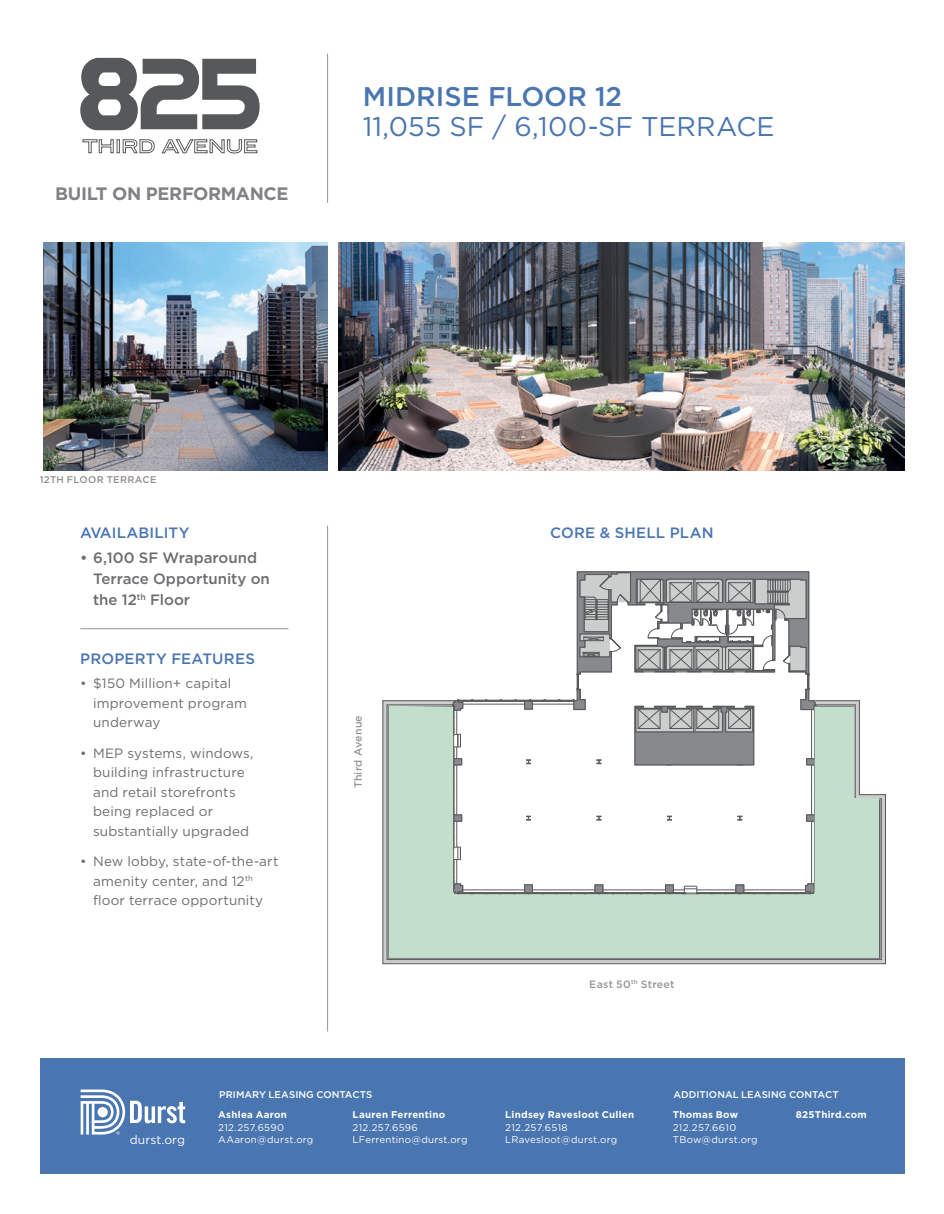
<style>
.page{position:relative;width:944px;height:1214px;background:#fff}
.page>*{position:absolute;margin:0;border:0;box-sizing:border-box;transform-origin:0 0}
.Body{font:27px "Gotham";color:#4975b1}
.Body-2{font:500 27px "Gotham";color:#4975b1}
.t1{font:700 18px "Gotham";letter-spacing:-.02em;color:#808285}
.t2{font:500 15px/21px "Gotham";color:#6c6d70}
.Body-3{font:500 15px "Gotham";letter-spacing:.015em;color:#4975b1}
.t3{font:13.5px/19.5px "Gotham";letter-spacing:.01em;color:#6c6d70}
.t4{font:12px "Gotham";letter-spacing:.005em;color:#fff}
.Numbered_Body{font:500 10.65px "Gotham";letter-spacing:.02em;color:#95979a}
.t5{font:9.75px/12.8px "Gotham";letter-spacing:.025em;color:#fff}
.t6{font:700 9.75px "Gotham";letter-spacing:.025em;color:#fff}
.t7{font:500 9.75px "Gotham";letter-spacing:.005em;color:#fff}
.Numbered_Body-2{font:500 9.75px "Gotham";letter-spacing:.025em;color:#8d8f92}
</style>
<div class="page">
<div style="left:40px;top:1058px;width:864px;height:116px;background:#4975b1"></div>
<svg style="left:82px;top:139px;width:32px;height:14px"></svg>
<div style="left:117px;top:139px;width:3px;height:14px;border:1px solid #57585a"></div>
<svg style="left:123px;top:139px;width:32px;height:14px"></svg>
<svg style="left:161px;top:139px;width:96px;height:14px"></svg>
<svg style="left:80px;top:58px;width:179px;height:72px"></svg>
<hr style="left:327px;top:54px;width:1px;height:149px;background:#95979a">
<svg style="left:81px;top:1089px;width:104px;height:45px"></svg>
<hr style="left:80px;top:628px;width:208px;height:1px;background:#95979a">
<hr style="left:327px;top:526px;width:1px;height:505px;background:#95979a">
<img style="left:338px;top:243px;width:566px;height:227px">
<img style="left:43px;top:243px;width:284px;height:227px">
<hr style="left:383px;top:963px;width:502px;height:1px;background:#57585a">
<hr style="left:382px;top:700px;width:1px;height:263px;background:#57585a">
<hr style="left:885px;top:794px;width:1px;height:169px;background:#57585a">
<svg style="left:457px;top:571px;width:353px;height:129px"></svg>
<svg style="left:383px;top:700px;width:502px;height:263px"></svg>
<svg style="left:388px;top:705px;width:491px;height:253px"></svg>
<h2 class="t1" style="left:55px;top:182px;width:235px">BUILT ON PERFORMANCE</h2>
<p class="Body-2" style="left:363px;top:79px;width:261px">MIDRISE FLOOR 12</p>
<p class="Body" style="left:363px;top:110px;width:413px">11,055 SF / 6,100-SF TERRACE</p>
<p class="Numbered_Body-2" style="left:40px;top:473px;width:118px">12TH FLOOR TERRACE</p>
<p class="Body-3" style="left:80px;top:522px;width:111px">AVAILABILITY</p>
<p class="t2" style="left:93px;top:547px;width:178px;text-indent:-13px">• 6,100 SF Wraparound<br>Terrace Opportunity on the 12<sup>th</sup> Floor</p>
<p class="Body-3" style="left:80px;top:649px;width:176px">PROPERTY FEATURES</p>
<p class="t3" style="left:93px;top:673px;width:155px;text-indent:-13px">• $150 Million+ capital improvement program underway</p>
<p class="t3" style="left:93px;top:743px;width:162px;text-indent:-13px">• MEP systems, windows, building infrastructure and retail storefronts being replaced or substantially upgraded</p>
<p class="t3" style="left:93px;top:851px;width:187px;text-indent:-13px">• New lobby, state-of-the-art amenity center, and 12<sup>th </sup>floor terrace opportunity</p>
<p class="Numbered_Body" style="left:351px;top:788px;width:75px;rotate:-90deg">Third Avenue</p>
<p class="Body-3" style="left:550px;top:522px;width:165px">CORE &amp; SHELL PLAN</p>
<p class="Numbered_Body" style="left:589px;top:977px;width:87px">East 50<sup>th</sup> Street</p>
<p class="t4" style="left:130px;top:1131px;width:57px">durst.org</p>
<p class="t7" style="left:219px;top:1087px;width:154px">PRIMARY LEASING CONTACTS</p>
<p class="t7" style="left:673px;top:1087px;width:167px">ADDITIONAL LEASING CONTACT</p>
<p class="t6" style="left:218px;top:1108px;width:70px">Ashlea Aaron</p>
<p class="t6" style="left:795px;top:1108px;width:73px">825Third.com</p>
<p class="t5" style="left:218px;top:1120px;width:97px">212.257.6590<br>AAaron@durst.org</p>
<p class="t6" style="left:352px;top:1108px;width:94px">Lauren Ferrentino</p>
<p class="t5" style="left:352px;top:1120px;width:116px">212.257.6596<br>LFerrentino@durst.org</p>
<p class="t6" style="left:505px;top:1108px;width:130px">Lindsey Ravesloot Cullen</p>
<p class="t5" style="left:505px;top:1120px;width:113px">212.257.6518<br>LRavesloot@durst.org</p>
<p class="t6" style="left:672px;top:1108px;width:67px">Thomas Bow</p>
<p class="t5" style="left:672px;top:1120px;width:86px">212.257.6610<br>TBow@durst.org</p>
</div>
